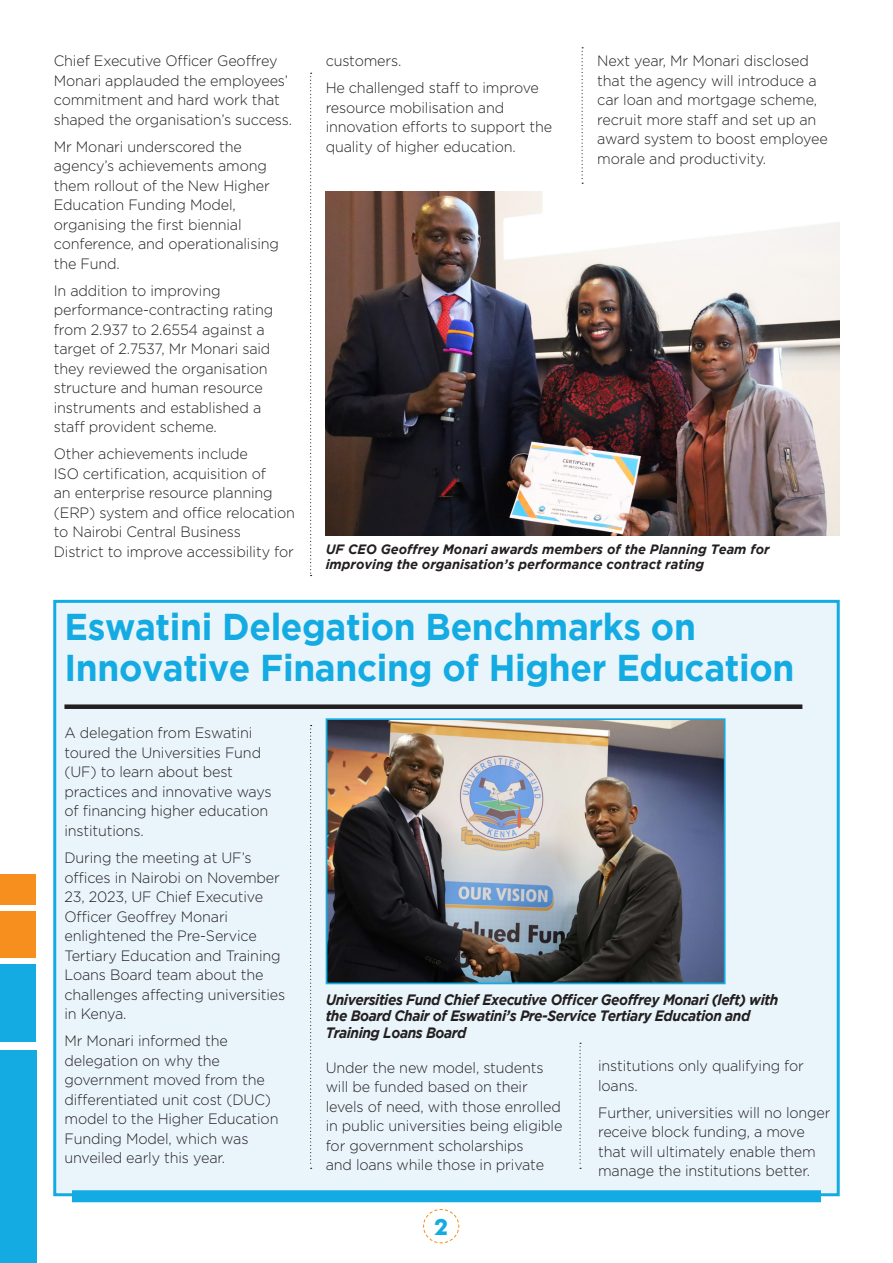
<style>
.page{position:relative;width:893px;height:1263px;background:#fff}
.page>*{position:absolute;margin:0;border:0;box-sizing:border-box;transform-origin:0 0}
.t1{font:700 37.2px/40.5px "Gotham";letter-spacing:-.01em;color:#14abe3;scale:.95 1}
.t2{font:700 22.5px "Futura";color:#14abe3}
.t3{font:300 15px/19.5px "Gotham";letter-spacing:-.01em;color:#231f20;scale:.96 1}
.t4{font:italic 700 15px/16.5px "Gotham";letter-spacing:-.03em;color:#231f20;scale:.92 1}
.t5{font:italic 700 13.5px/15px "Gotham";color:#231f20;scale:.96 1}
</style>
<div class="page">
<div style="left:53px;top:600px;width:787px;height:596px;background:#eaf5fb;border:3px solid #14abe3"></div>
<svg style="left:423px;top:1209px;width:37px;height:35px"></svg>
<div style="left:72px;top:1190px;width:749px;height:12px;background:#14abe3"></div>
<img style="left:329px;top:721px;width:394px;height:260px">
<div style="left:326px;top:718px;width:400px;height:266px;border:2px solid #14abe3"></div>
<svg style="left:310px;top:725px;width:2px;height:444px"></svg>
<svg style="left:310px;top:73px;width:2px;height:503px"></svg>
<svg style="left:582px;top:47px;width:1px;height:137px"></svg>
<svg style="left:579px;top:1043px;width:2px;height:126px"></svg>
<div style="left:64px;top:704px;width:738px;height:5px;background:#231f20"></div>
<div style="left:0;top:1050px;width:36px;height:213px;background:#14abe3"></div>
<div style="left:0;top:964px;width:36px;height:77px;background:#14abe3"></div>
<div style="left:0;top:911px;width:36px;height:47px;background:#f68f1e"></div>
<div style="left:0;top:874px;width:36px;height:31px;background:#f68f1e"></div>
<img style="left:326px;top:192px;width:514px;height:343px">
<p class="t3" style="left:54px;top:51px;width:250px">Chief Executive Officer Geoffrey Monari applauded the employees’ commitment and hard work that shaped the organisation’s success.</p>
<p class="t3" style="left:54px;top:136px;width:236px">Mr Monari underscored the agency’s achievements among them rollout of the New Higher<br>Education Funding Model, organising the first biennial conference, and operationalising the Fund.</p>
<p class="t3" style="left:54px;top:280px;width:230px">In addition to improving performance-contracting rating from 2.937 to 2.6554 against a target of 2.7537, Mr Monari said they reviewed the organisation structure and human resource instruments and established a staff provident scheme.</p>
<p class="t3" style="left:54px;top:444px;width:253px">Other achievements include<br>ISO certification, acquisition of<br>an enterprise resource planning (ERP) system and office relocation to Nairobi Central Business<br>District to improve accessibility for</p>
<p class="t3" style="left:326px;top:51px;width:81px">customers.</p>
<p class="t3" style="left:326px;top:78px;width:237px">He challenged staff to improve resource mobilisation and innovation efforts to support the quality of higher education.</p>
<p class="t3" style="left:597px;top:51px;width:242px">Next year, Mr Monari disclosed that the agency will introduce a car loan and mortgage scheme, recruit more staff and set up an award system to boost employee morale and productivity.</p>
<p class="t5" style="left:326px;top:541px;width:464px">UF CEO Geoffrey Monari awards members of the Planning Team for improving the organisation’s performance contract rating</p>
<p class="t1" style="left:64px;top:606px;width:770px">Eswatini Delegation Benchmarks on<br>Innovative Financing of Higher Education</p>
<p class="t3" style="left:64px;top:723px;width:217px">A delegation from Eswatini toured the Universities Fund (UF) to learn about best practices and innovative ways of financing higher education institutions.</p>
<p class="t3" style="left:64px;top:847px;width:232px">During the meeting at UF’s offices in Nairobi on November<br>23, 2023, UF Chief Executive<br>Officer Geoffrey Monari enlightened the Pre-Service<br>Tertiary Education and Training<br>Loans Board team about the challenges affecting universities in Kenya.</p>
<p class="t3" style="left:64px;top:1030px;width:225px">Mr Monari informed the delegation on why the government moved from the differentiated unit cost (DUC) model to the Higher Education<br>Funding Model, which was unveiled early this year.</p>
<p class="t4" style="left:326px;top:991px;width:494px">Universities Fund Chief Executive Officer Geoffrey Monari (left) with the Board Chair of Eswatini’s Pre-Service Tertiary Education and<br>Training Loans Board</p>
<p class="t3" style="left:326px;top:1057px;width:248px">Under the new model, students will be funded based on their levels of need, with those enrolled in public universities being eligible for government scholarships<br>and loans while those in private</p>
<p class="t3" style="left:598px;top:1056px;width:216px">institutions only qualifying for loans.</p>
<p class="t3" style="left:598px;top:1102px;width:244px">Further, universities will no longer receive block funding, a move that will ultimately enable them manage the institutions better.</p>
<p class="t2" style="left:434px;top:1210px;width:16px">2</p>
</div>
